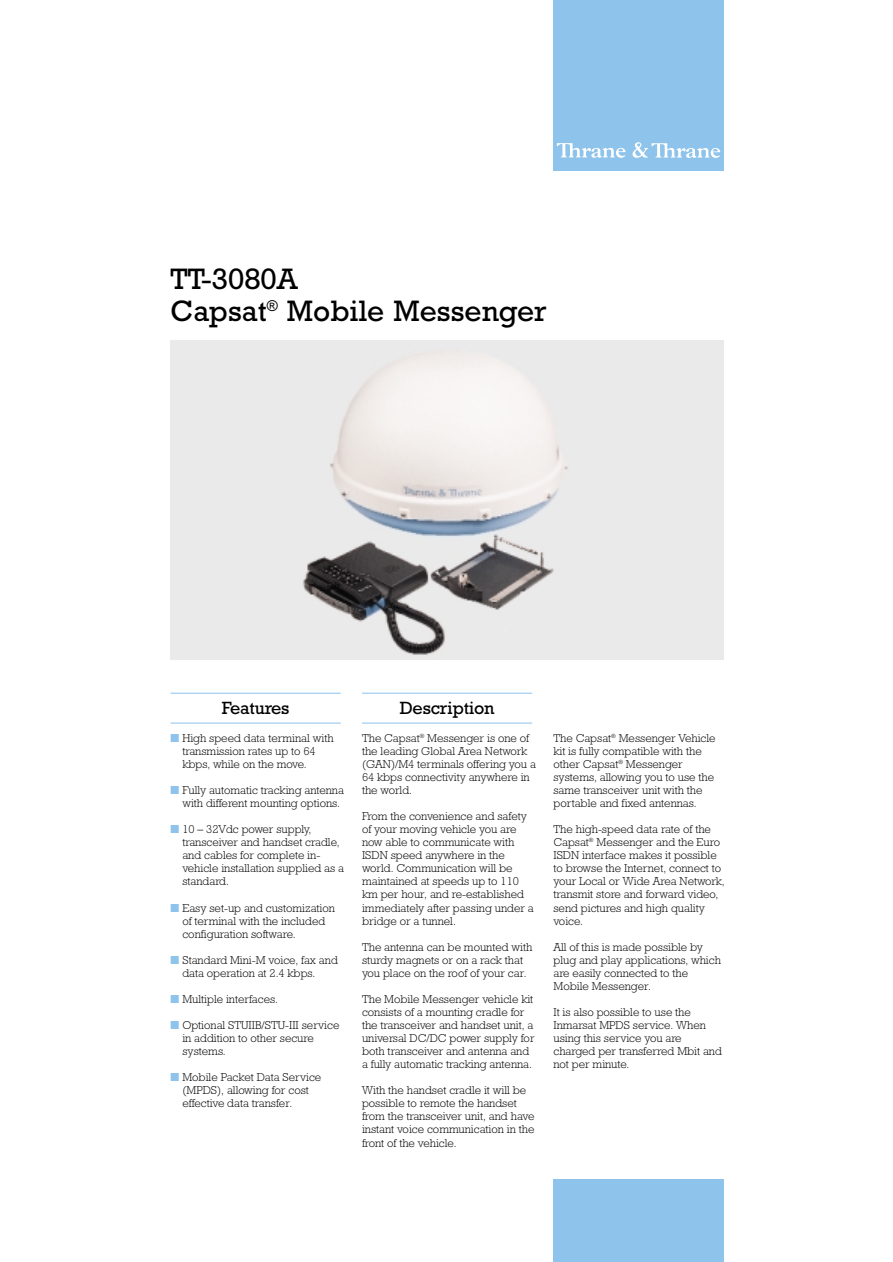
<style>
.page{position:relative;width:893px;height:1262px;background:#fff}
.page>*{position:absolute;margin:0;border:0;box-sizing:border-box;transform-origin:0 0}
.t1{font:30px/32px "Rockwell";color:#000}
.t2{font:18px "Rockwell";letter-spacing:-.01em;color:#000}
.t3{font:300 11.55px/13px "Rockwell";color:#000}
.s1{color:#8ec3eb}
</style>
<div class="page">
<div style="left:553px;top:0;width:170px;height:171px;background:#8ec3eb"></div>
<img style="left:556px;top:142px;width:165px;height:16px">
<hr style="left:170px;top:692px;width:171px;height:1px;background:#8ec3eb">
<hr style="left:170px;top:722px;width:171px;height:1px;background:#8ec3eb">
<hr style="left:362px;top:692px;width:170px;height:1px;background:#8ec3eb">
<hr style="left:362px;top:722px;width:170px;height:1px;background:#8ec3eb">
<img style="left:170px;top:341px;width:553px;height:319px">
<div style="left:553px;top:1178px;width:170px;height:83px;background:#8ec3eb"></div>
<h1 class="t1" style="left:170px;top:266px;width:377px">TT-3080A<br>Capsat<sup>®</sup> Mobile Messenger</h1>
<h2 class="t2" style="left:222px;top:701px;width:69px">Features</h2>
<h2 class="t2" style="left:399px;top:702px;width:96px">Description</h2>
<p class="t3" style="left:182px;top:732px;width:153px;text-indent:-12px"><span class="s1">■</span> High speed data terminal with transmission rates up to 64 kbps, while on the move.</p>
<p class="t3" style="left:182px;top:784px;width:163px;text-indent:-12px"><span class="s1">■</span> Fully automatic tracking antenna with different mounting options.</p>
<p class="t3" style="left:182px;top:824px;width:163px;text-indent:-12px"><span class="s1">■</span> 10 – 32Vdc power supply, transceiver and handset cradle, and cables for complete in&shy;vehicle installation supplied as a standard.</p>
<p class="t3" style="left:182px;top:902px;width:154px;text-indent:-12px"><span class="s1">■</span> Easy set-up and customization of terminal with the included configuration software.</p>
<p class="t3" style="left:182px;top:954px;width:157px;text-indent:-12px"><span class="s1">■</span> Standard Mini-M voice, fax and data operation at 2.4 kbps.</p>
<p class="t3" style="left:170px;top:993px;width:109px"><span class="s1">■</span> Multiple interfaces.</p>
<p class="t3" style="left:182px;top:1019px;width:158px;text-indent:-12px"><span class="s1">■</span> Optional STUIIB/STU-III service in addition to other secure systems.</p>
<p class="t3" style="left:182px;top:1072px;width:140px;text-indent:-12px"><span class="s1">■</span> Mobile Packet Data Service (MPDS), allowing for cost effective data transfer.</p>
<p class="t3" style="left:362px;top:732px;width:175px">The Capsat<sup>®</sup> Messenger is one of the leading Global Area Network (GAN)/M4 terminals offering you a<br>64 kbps connectivity anywhere in the world.</p>
<p class="t3" style="left:362px;top:811px;width:173px">From the convenience and safety of your moving vehicle you are now able to communicate with<br>ISDN speed anywhere in the world. Communication will be maintained at speeds up to 110 km per hour, and re-established immediately after passing under a bridge or a tunnel.</p>
<p class="t3" style="left:362px;top:941px;width:172px">The antenna can be mounted with sturdy magnets or on a rack that you place on the roof of your car.</p>
<p class="t3" style="left:362px;top:993px;width:174px">The Mobile Messenger vehicle kit consists of a mounting cradle for the transceiver and handset unit, a universal DC/DC power supply for both transceiver and antenna and a fully automatic tracking antenna.</p>
<p class="t3" style="left:362px;top:1085px;width:174px">With the handset cradle it will be possible to remote the handset from the transceiver unit, and have instant voice communication in the front of the vehicle.</p>
<p class="t3" style="left:553px;top:732px;width:164px">The Capsat<sup>®</sup> Messenger Vehicle kit is fully compatible with the other Capsat<sup>®</sup> Messenger systems, allowing you to use the same transceiver unit with the portable and fixed antennas.</p>
<p class="t3" style="left:553px;top:824px;width:173px">The high-speed data rate of the<br>Capsat<sup>®</sup> Messenger and the Euro<br>ISDN interface makes it possible to browse the Internet, connect to your Local or Wide Area Network, transmit store and forward video, send pictures and high quality voice.</p>
<p class="t3" style="left:553px;top:941px;width:169px">All of this is made possible by plug and play applications, which are easily connected to the<br>Mobile Messenger.</p>
<p class="t3" style="left:553px;top:1006px;width:170px">It is also possible to use the<br>Inmarsat MPDS service. When using this service you are charged per transferred Mbit and not per minute.</p>
</div>
